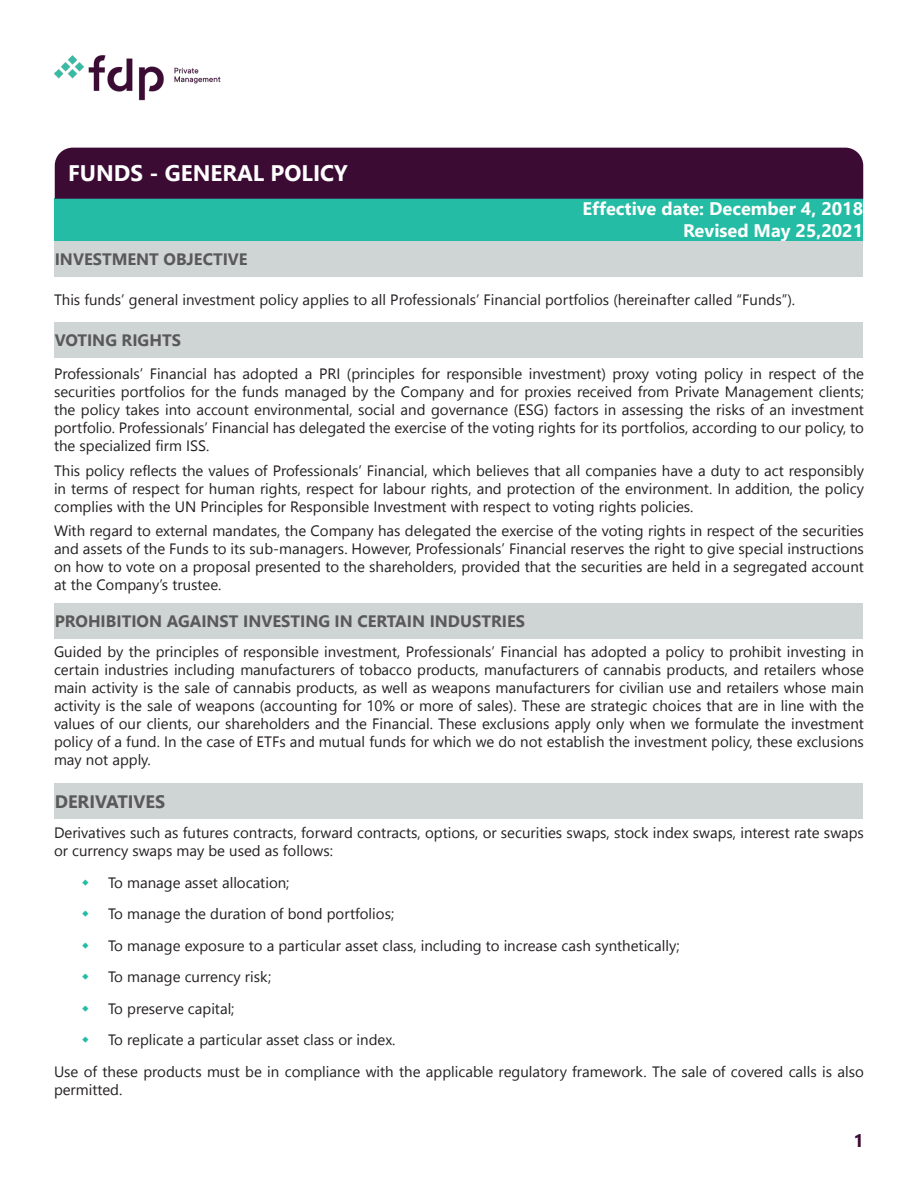
<style>
.page{position:relative;width:918px;height:1188px;background:#fff}
.page>*{position:absolute;margin:0;border:0;box-sizing:border-box;transform-origin:0 0}
.t1{font:700 22.5px "Nirmala UI";color:#fff}
.t2{font:700 18.15px/21.8px "Nirmala UI";color:#fff;text-align:right}
.Style_de_paragraphe{font:700 18px "Nirmala UI";color:#595959}
.t3{font:700 18px "Nirmala UI";color:#3b0b34}
.Style_de_paragraphe-2{font:700 16.5px "Nirmala UI";color:#595959}
.Style_de_paragraphe-3{font:15px/18px "Nirmala UI";color:#231f20;text-align:justify}
</style>
<div class="page">
<img style="left:54px;top:55px;width:167px;height:46px">
<div style="left:55px;top:783px;width:808px;height:36px;background:#cfd4d5"></div>
<div style="left:55px;top:322px;width:808px;height:35px;background:#cfd4d5"></div>
<div style="left:55px;top:198px;width:808px;height:43px;background:#24bca4"></div>
<div style="left:55px;top:603px;width:808px;height:36px;background:#cfd4d5"></div>
<div style="left:55px;top:148px;width:808px;height:51px;background:#3b0b34"></div>
<div style="left:55px;top:241px;width:808px;height:36px;background:#cfd4d5"></div>
<p class="t1" style="left:68px;top:155px;width:281px">FUNDS - GENERAL POLICY</p>
<p class="Style_de_paragraphe-2" style="left:55px;top:246px;width:194px">INVESTMENT OBJECTIVE</p>
<p class="t2" style="left:582px;top:197px;width:282px">Effective date: December 4, 2018<br>Revised May 25,2021</p>
<p class="Style_de_paragraphe-3" style="left:54px;top:290px;width:743px">This funds’ general investment policy applies to all Professionals’ Financial portfolios (hereinafter called “Funds”).</p>
<p class="Style_de_paragraphe-2" style="left:55px;top:326px;width:128px">VOTING RIGHTS</p>
<p class="Style_de_paragraphe-3" style="left:54px;top:363px;width:812px">Professionals’ Financial has adopted a PRI (principles for responsible investment) proxy voting policy in respect of the securities portfolios for the funds managed by the Company and for proxies received from Private Management clients; the policy takes into account environmental, social and governance (ESG) factors in assessing the risks of an investment portfolio. Professionals’ Financial has delegated the exercise of the voting rights for its portfolios, according to our policy, to the specialized firm ISS.</p>
<p class="Style_de_paragraphe-3" style="left:54px;top:460px;width:811px">This policy reflects the values of Professionals’ Financial, which believes that all companies have a duty to act responsibly in terms of respect for human rights, respect for labour rights, and protection of the environment. In addition, the policy complies with the UN Principles for Responsible Investment with respect to voting rights policies.</p>
<p class="Style_de_paragraphe-3" style="left:54px;top:521px;width:812px">With regard to external mandates, the Company has delegated the exercise of the voting rights in respect of the securities and assets of the Funds to its sub-managers. However, Professionals’ Financial reserves the right to give special instructions on how to vote on a proposal presented to the shareholders, provided that the securities are held in a segregated account at the Company’s trustee.</p>
<p class="Style_de_paragraphe-2" style="left:55px;top:608px;width:472px">PROHIBITION AGAINST INVESTING IN CERTAIN INDUSTRIES</p>
<p class="Style_de_paragraphe-3" style="left:54px;top:642px;width:812px">Guided by the principles of responsible investment, Professionals’ Financial has adopted a policy to prohibit investing in certain industries including manufacturers of tobacco products, manufacturers of cannabis products, and retailers whose main activity is the sale of cannabis products, as well as weapons manufacturers for civilian use and retailers whose main activity is the sale of weapons (accounting for 10% or more of sales). These are strategic choices that are in line with the values of our clients, our shareholders and the Financial. These exclusions apply only when we formulate the investment policy of a fund. In the case of ETFs and mutual funds for which we do not establish the investment policy, these exclusions may not apply.</p>
<p class="Style_de_paragraphe" style="left:55px;top:786px;width:112px">DERIVATIVES</p>
<p class="Style_de_paragraphe-3" style="left:54px;top:823px;width:811px">Derivatives such as futures contracts, forward contracts, options, or securities swaps, stock index swaps, interest rate swaps or currency swaps may be used as follows:</p>
<p class="Style_de_paragraphe-3" style="left:108px;top:872px;width:183px">To manage asset allocation;</p>
<p class="Style_de_paragraphe-3" style="left:108px;top:904px;width:288px">To manage the duration of bond portfolios;</p>
<p class="Style_de_paragraphe-3" style="left:108px;top:935px;width:573px">To manage exposure to a particular asset class, including to increase cash synthetically;</p>
<p class="Style_de_paragraphe-3" style="left:108px;top:967px;width:165px">To manage currency risk;</p>
<p class="Style_de_paragraphe-3" style="left:108px;top:998px;width:128px">To preserve capital;</p>
<p class="Style_de_paragraphe-3" style="left:108px;top:1030px;width:289px">To replicate a particular asset class or index.</p>
<p class="Style_de_paragraphe-3" style="left:54px;top:1061px;width:811px">Use of these products must be in compliance with the applicable regulatory framework. The sale of covered calls is also permitted.</p>
<p class="t3" style="left:854px;top:1126px;width:12px">1</p>
</div>
